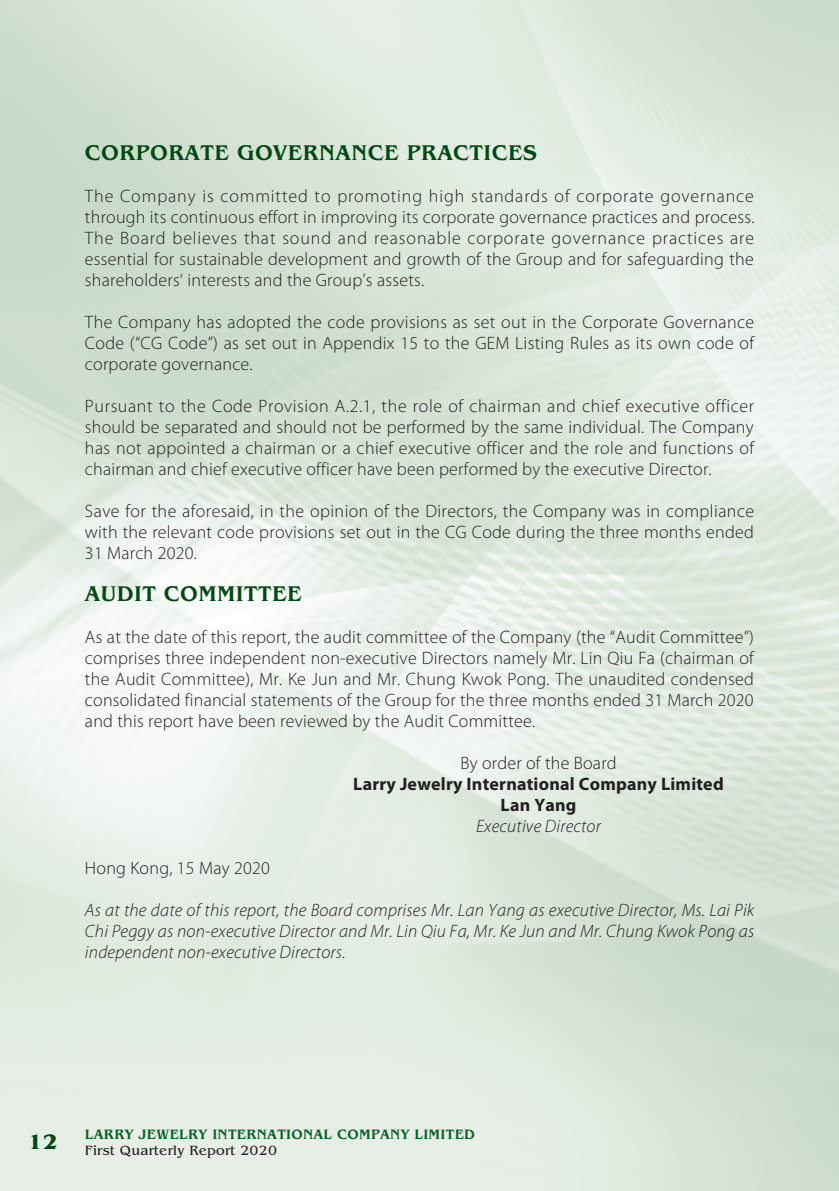
<style>
.page{position:relative;width:839px;height:1191px;background:#fff}
.page>*{position:absolute;margin:0;border:0;box-sizing:border-box;transform-origin:0 0}
._01_H1{font:500 22px "Benguiat Std";letter-spacing:.02em;color:#004912}
.t1{font:700 22px "Benguiat Std";color:#004912}
._00_txt{font:300 18px/21px "Myriad Pro";letter-spacing:.015em;color:#231f20;text-align:justify}
._00_txt-2{font:italic 300 18px/21px "Myriad Pro";letter-spacing:.01em;color:#231f20;text-align:justify}
._00_txt-3{font:700 18px "Myriad Pro";letter-spacing:.01em;color:#231f20}
.t2{font:500 14px "Benguiat Std";letter-spacing:.02em;color:#006224}
.t3{font:14px "Benguiat Std";letter-spacing:.02em;color:#231f20}
</style>
<div class="page">
<p class="_01_H1" style="left:85px;top:140px;width:454px">CORPORATE GOVERNANCE PRACTICES</p>
<p class="_00_txt" style="left:85px;top:185px;width:671px">The Company is committed to promoting high standards of corporate governance through its continuous effort in improving its corporate governance practices and process.<br>The Board believes that sound and reasonable corporate governance practices are essential for sustainable development and growth of the Group and for safeguarding the shareholders‘ interests and the Group’s assets.</p>
<p class="_00_txt" style="left:85px;top:311px;width:671px">The Company has adopted the code provisions as set out in the Corporate Governance Code (“CG Code”) as set out in Appendix 15 to the GEM Listing Rules as its own code of corporate governance.</p>
<p class="_00_txt" style="left:85px;top:395px;width:671px">Pursuant to the Code Provision A.2.1, the role of chairman and chief executive officer should be separated and should not be performed by the same individual. The Company has not appointed a chairman or a chief executive officer and the role and functions of chairman and chief executive officer have been performed by the executive Director.</p>
<p class="_00_txt" style="left:85px;top:500px;width:671px">Save for the aforesaid, in the opinion of the Directors, the Company was in compliance with the relevant code provisions set out in the CG Code during the three months ended 31 March 2020.</p>
<p class="_01_H1" style="left:85px;top:581px;width:218px">AUDIT COMMITTEE</p>
<p class="_00_txt" style="left:85px;top:626px;width:670px">As at the date of this report, the audit committee of the Company (the “Audit Committee”) comprises three independent non-executive Directors namely Mr. Lin Qiu Fa (chairman of the Audit Committee), Mr. Ke Jun and Mr. Chung Kwok Pong. The unaudited condensed consolidated financial statements of the Group for the three months ended 31 March 2020 and this report have been reviewed by the Audit Committee.</p>
<p class="_00_txt" style="left:460px;top:752px;width:158px">By order of the Board</p>
<p class="_00_txt-3" style="left:353px;top:772px;width:372px">Larry Jewelry International Company Limited</p>
<p class="_00_txt-3" style="left:501px;top:793px;width:77px">Lan Yang</p>
<p class="_00_txt-2" style="left:476px;top:815px;width:126px">Executive Director</p>
<p class="_00_txt" style="left:85px;top:857px;width:186px">Hong Kong, 15 May 2020</p>
<p class="_00_txt-2" style="left:85px;top:899px;width:671px">As at the date of this report, the Board comprises Mr. Lan Yang as executive Director, Ms. Lai Pik Chi Peggy as non-executive Director and Mr. Lin Qiu Fa, Mr. Ke Jun and Mr. Chung Kwok Pong as independent non-executive Directors.</p>
<p class="t1" style="left:28px;top:1129px;width:31px">12</p>
<p class="t2" style="left:85px;top:1126px;width:392px">LARRY JEWELRY INTERNATIONAL COMPANY LIMITED</p>
<p class="t3" style="left:85px;top:1142px;width:193px">First Quarterly Report 2020</p>
</div>
